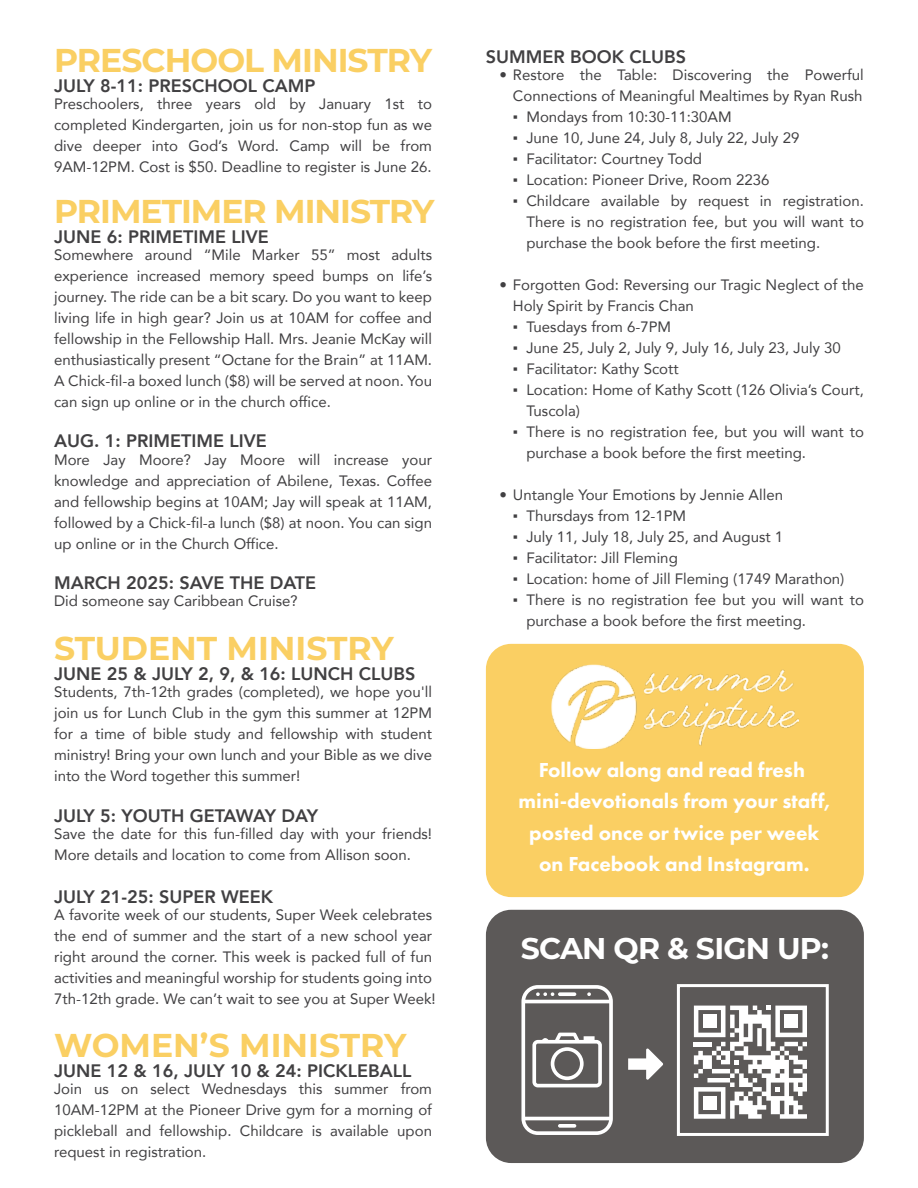
<style>
.page{position:relative;width:918px;height:1188px;background:#fff}
.page>*{position:absolute;margin:0;border:0;box-sizing:border-box;transform-origin:0 0}
.t1{font:700 33px "Montserrat";letter-spacing:-.03em;color:#facf63}
.t2{font:700 33px "Montserrat";color:#facf63}
.t3{font:700 30px "Montserrat";letter-spacing:-.025em;color:#fff}
.t4{font:800 21px/31.5px "Futura PT";color:#fff;text-align:center}
.t5{font:800 18px "Avenir";color:#414042}
.t6{font:15px/21px "Avenir";color:#414042;text-align:justify}
.s1{font-family:"Times New Roman"}
</style>
<div class="page">
<div style="left:486px;top:910px;width:378px;height:253px;background:#5c5958;border-radius:25px"></div>
<div style="left:486px;top:644px;width:378px;height:253px;background:#facf63;border-radius:25px"></div>
<svg style="left:694px;top:1006px;width:113px;height:113px"></svg>
<div style="left:703px;top:1015px;width:13px;height:13px;background:#fff"></div>
<div style="left:784px;top:1015px;width:14px;height:13px;background:#fff"></div>
<div style="left:703px;top:1096px;width:13px;height:14px;background:#fff"></div>
<div style="left:677px;top:984px;width:152px;height:152px;border:3px solid #fff"></div>
<svg style="left:521px;top:985px;width:92px;height:150px"></svg>
<svg style="left:628px;top:1049px;width:35px;height:31px"></svg>
<img style="left:552px;top:664px;width:246px;height:85px">
<h1 class="t1" style="left:54px;top:37px;width:380px">PRESCHOOL MINISTRY</h1>
<p class="t5" style="left:54px;top:72px;width:263px">JULY 8-11: PRESCHOOL CAMP</p>
<p class="t6" style="left:54px;top:93px;width:380px">Preschoolers, three years old by January 1st to completed Kindergarten, join us for non-stop fun as we dive deeper into God’s Word. Camp will be from 9AM-12PM. Cost is $50. Deadline to register is June 26.</p>
<h1 class="t1" style="left:54px;top:187px;width:382px">PRIMETIMER MINISTRY</h1>
<p class="t5" style="left:54px;top:222px;width:216px">JUNE 6: PRIMETIME LIVE</p>
<p class="t6" style="left:54px;top:244px;width:380px">Somewhere around “Mile Marker 55” most adults experience increased memory speed bumps on life’s journey. The ride can be a bit scary. Do you want to keep living life in high gear? Join us at 10AM for coffee and fellowship in the Fellowship Hall. Mrs. Jeanie McKay will enthusiastically present “Octane for the Brain” at 11AM.<br>A Chick-fil-a boxed lunch ($8) will be served at noon. You can sign up online or in the church office.</p>
<p class="t5" style="left:54px;top:427px;width:214px">AUG. 1: PRIMETIME LIVE</p>
<p class="t6" style="left:54px;top:449px;width:380px">More Jay Moore? Jay Moore will increase your knowledge and appreciation of Abilene, Texas. Coffee and fellowship begins at 10AM; Jay will speak at 11AM, followed by a Chick-fil-a lunch ($8) at noon. You can sign up online or in the Church Office.</p>
<p class="t5" style="left:54px;top:568px;width:264px">MARCH 2025: SAVE THE DATE</p>
<p class="t6" style="left:54px;top:590px;width:245px">Did someone say Caribbean Cruise?</p>
<h1 class="t2" style="left:54px;top:624px;width:341px">STUDENT MINISTRY</h1>
<p class="t5" style="left:54px;top:660px;width:363px">JUNE 25 &amp; JULY 2, 9, &amp; 16: LUNCH CLUBS</p>
<p class="t6" style="left:54px;top:681px;width:380px">Students, 7th-12th grades (completed), we hope you'll join us for Lunch Club in the gym this summer at 12PM for a time of bible study and fellowship with student ministry! Bring your own lunch and your Bible as we dive into the Word together this summer!</p>
<p class="t5" style="left:54px;top:801px;width:266px">JULY 5: YOUTH GETAWAY DAY</p>
<p class="t6" style="left:54px;top:823px;width:380px">Save the date for this fun-filled day with your friends!<br>More details and location to come from Allison soon.</p>
<p class="t5" style="left:54px;top:883px;width:220px">JULY 21-25: SUPER WEEK</p>
<p class="t6" style="left:54px;top:904px;width:383px;text-align:left">A favorite week of our students, Super Week celebrates the end of summer and the start of a new school year right around the corner. This week is packed full of fun activities and meaningful worship for students going into 7th-12th grade. We can’t wait to see you at Super Week!</p>
<h1 class="t2" style="left:54px;top:1021px;width:354px">WOMEN’S MINISTRY</h1>
<p class="t5" style="left:54px;top:1057px;width:359px">JUNE 12 &amp; 16, JULY 10 &amp; 24: PICKLEBALL</p>
<p class="t6" style="left:54px;top:1078px;width:380px">Join us on select Wednesdays this summer from 10AM-12PM at the Pioneer Drive gym for a morning of pickleball and fellowship. Childcare is available upon request in registration.</p>
<p class="t5" style="left:486px;top:43px;width:202px">SUMMER BOOK CLUBS</p>
<p class="t6" style="left:499px;top:64px;width:366px;text-align:right">• Restore the Table: Discovering the Powerful<br>Connections of Meaningful Mealtimes by Ryan Rush</p>
<p class="t6" style="left:513px;top:106px;width:220px"><span class="s1">▪</span> Mondays from 10:30-11:30AM</p>
<p class="t6" style="left:513px;top:127px;width:288px"><span class="s1">▪</span> June 10, June 24, July 8, July 22, July 29</p>
<p class="t6" style="left:513px;top:148px;width:191px"><span class="s1">▪</span> Facilitator: Courtney Todd</p>
<p class="t6" style="left:513px;top:169px;width:258px"><span class="s1">▪</span> Location: Pioneer Drive, Room 2236</p>
<p class="t6" style="left:526px;top:190px;width:339px;text-indent:-14px"><span class="s1">▪</span> Childcare available by request in registration.<br>There is no registration fee, but you will want to purchase the book before the first meeting.</p>
<p class="t6" style="left:513px;top:274px;width:353px;text-indent:-14px">• Forgotten God: Reversing our Tragic Neglect of the<br>Holy Spirit by Francis Chan</p>
<p class="t6" style="left:513px;top:316px;width:160px"><span class="s1">▪</span> Tuesdays from 6-7PM</p>
<p class="t6" style="left:513px;top:337px;width:329px"><span class="s1">▪</span> June 25, July 2, July 9, July 16, July 23, July 30</p>
<p class="t6" style="left:513px;top:358px;width:167px"><span class="s1">▪</span> Facilitator: Kathy Scott</p>
<p class="t6" style="left:526px;top:379px;width:339px;text-indent:-14px"><span class="s1">▪</span> Location: Home of Kathy Scott (126 Olivia’s Court,<br>Tuscola)</p>
<p class="t6" style="left:526px;top:421px;width:339px;text-indent:-14px"><span class="s1">▪</span> There is no registration fee, but you will want to purchase a book before the first meeting.</p>
<p class="t6" style="left:499px;top:484px;width:285px">• Untangle Your Emotions by Jennie Allen</p>
<p class="t6" style="left:513px;top:505px;width:175px"><span class="s1">▪</span> Thursdays from 12-1PM</p>
<p class="t6" style="left:513px;top:526px;width:272px"><span class="s1">▪</span> July 11, July 18, July 25, and August 1</p>
<p class="t6" style="left:513px;top:547px;width:166px"><span class="s1">▪</span> Facilitator: Jill Fleming</p>
<p class="t6" style="left:513px;top:568px;width:333px"><span class="s1">▪</span> Location: home of Jill Fleming (1749 Marathon)</p>
<p class="t6" style="left:526px;top:589px;width:339px;text-indent:-14px"><span class="s1">▪</span> There is no registration fee but you will want to purchase a book before the first meeting.</p>
<h3 class="t4" style="left:519px;top:754px;width:313px">Follow along and read fresh mini-devotionals from your staff, posted once or twice per week on Facebook and Instagram.</h3>
<h2 class="t3" style="left:521px;top:927px;width:310px">SCAN QR &amp; SIGN UP:</h2>
</div>
